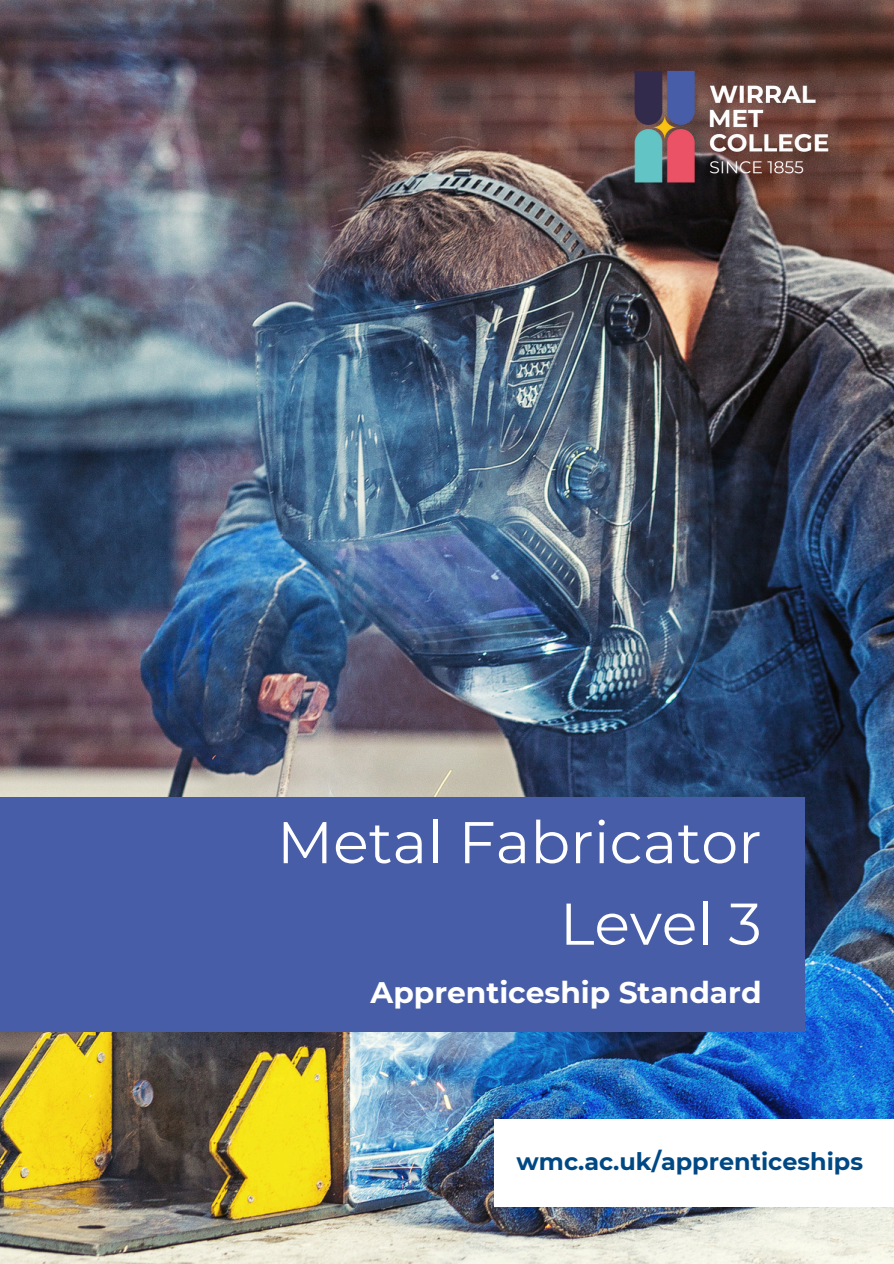
<style>
.page{position:relative;width:894px;height:1264px;background:#fff}
.page>*{position:absolute;margin:0;border:0;box-sizing:border-box;transform-origin:0 0}
.t1{font:58.8px/81.4px "Montserrat";color:#fff;text-align:right}
.t2{font:700 29.7px "Montserrat";color:#fff}
.t3{font:700 23.85px "Montserrat";color:#004884}
</style>
<div class="page">
<img style="left:0;top:0;width:893px;height:1263px">
<div style="left:0;top:797px;width:804px;height:235px;background:#485da8"></div>
<div style="left:493px;top:1119px;width:400px;height:87px;background:#fff"></div>
<img style="left:611px;top:46px;width:240px;height:159px">
<h1 class="t1" style="left:277px;top:801px;width:486px">Metal Fabricator<br>Level 3</h1>
<h2 class="t2" style="left:370px;top:974px;width:392px">Apprenticeship Standard</h2>
<p class="t3" style="left:516px;top:1147px;width:348px">wmc.ac.uk/apprenticeships</p>
</div>
